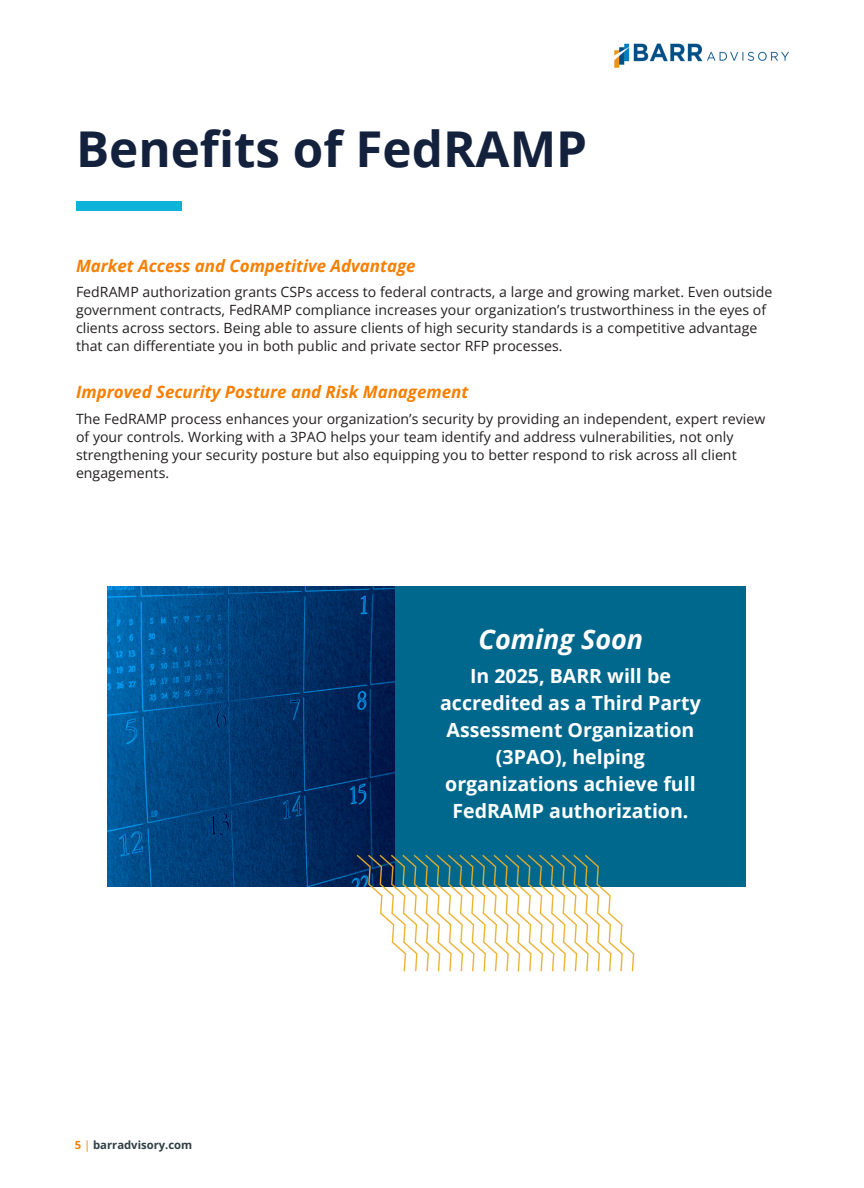
<style>
.page{position:relative;width:864px;height:1188px;background:#fff}
.page>*{position:absolute;margin:0;border:0;box-sizing:border-box;transform-origin:0 0}
.t1{font:700 49.35px "Open Sans";color:#14213d}
.t2{font:italic 700 27px "Open Sans";color:#fff}
.t3{font:700 19.5px/27px "Open Sans";color:#fff;text-align:center}
.t4{font:italic 700 16.95px "Open Sans";color:#f77f00}
.t5{font:14.1px/18px "Open Sans";letter-spacing:.005em;color:#231f20}
.t6{font:700 11.25px "Open Sans";color:#2f3f44}
.s1{color:#f77f00}
.s2{font-weight:400;color:#f77f00}
</style>
<div class="page">
<div style="left:76px;top:201px;width:105px;height:10px;background:#0db3d9"></div>
<img style="left:614px;top:43px;width:175px;height:25px">
<img style="left:108px;top:586px;width:287px;height:301px">
<div style="left:395px;top:586px;width:351px;height:301px;background:#00688d"></div>
<img style="left:347px;top:845px;width:288px;height:127px">
<h4 class="t1" style="left:76px;top:114px;width:513px">Benefits of FedRAMP</h4>
<h4 class="t4" style="left:76px;top:254px;width:341px">Market Access and Competitive Advantage</h4>
<h5 class="t5" style="left:76px;top:283px;width:698px">FedRAMP authorization grants CSPs access to federal contracts, a large and growing market. Even outside government contracts, FedRAMP compliance increases your organization’s trustworthiness in the eyes of clients across sectors. Being able to assure clients of high security standards is a competitive advantage that can differentiate you in both public and private sector RFP processes.</h5>
<p class="t4" style="left:76px;top:380px;width:394px">Improved Security Posture and Risk Management</p>
<h2 class="t5" style="left:76px;top:409px;width:691px">The FedRAMP process enhances your organization’s security by providing an independent, expert review of your controls. Working with a 3PAO helps your team identify and address vulnerabilities, not only strengthening your security posture but also equipping you to better respond to risk across all client engagements.</h2>
<h5 class="t6" style="left:75px;top:1137px;width:119px"><span class="s1">5</span> <span class="s2">|</span> barradvisory.com</h5>
<h3 class="t2" style="left:479px;top:621px;width:166px">Coming Soon</h3>
<p class="t3" style="left:440px;top:662px;width:262px">In 2025, BARR will be accredited as a Third Party<br>Assessment Organization (3PAO), helping organizations achieve full<br>FedRAMP authorization.</p>
</div>
